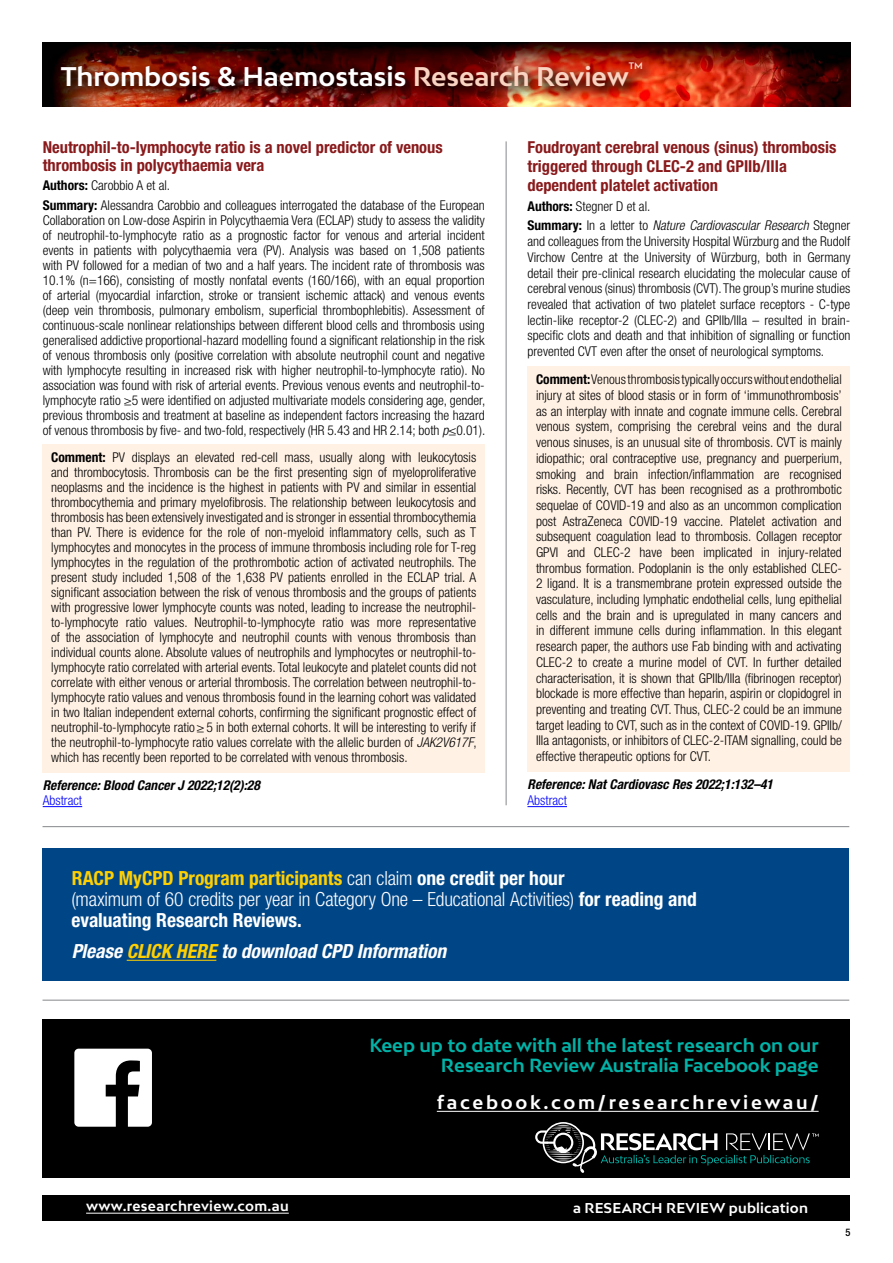
<style>
.page{position:relative;width:893px;height:1263px;background:#fff}
.page>*{position:absolute;margin:0;border:0;box-sizing:border-box;transform-origin:0 0}
.t1{font:700 25.5px "Bw Mitga";color:#fff}
.t2{font:700 21px "Bw Mitga";color:#fff}
.t3{font:300 condensed 19.5px/21px "Helvetica Neue LT Pro";letter-spacing:-.005em;color:#fff}
.t4{font:italic 700 condensed 19.5px "Helvetica Neue LT Pro";color:#fff}
.t5{font:700 18px/19.5px "Bw Mitga";letter-spacing:-.005em;color:#00b3a8;text-align:right}
.t6{font:700 18px "Bw Mitga";letter-spacing:.15em;color:#fff}
.t7{font:700 condensed 16.5px/18.8px "Helvetica Neue LT Pro";color:#891a1c}
.t8{font:300 condensed 13.5px/15px "Helvetica Neue LT Pro";color:#000;text-align:justify}
.t9{font:italic 700 condensed 13.5px "Helvetica Neue LT Pro";color:#000}
.t10{font:700 13.5px "Bw Mitga";letter-spacing:.015em;color:#fff}
.t11{font:300 condensed 13.5px "Helvetica Neue LT Pro";color:#00f}
.t12{font:500 condensed 10.5px "Helvetica Neue LT Pro";color:#000}
.t13{font:700 9px "Bw Mitga";color:#fad4c2;scale:.95 1}
.s1{color:#fad4c2}
.s2{color:#ccdae7}
.s3{font-weight:700}
.s4{font-style:italic}
.s5{font-weight:700;color:#ffd000}
.s6{color:#ffd000}
</style>
<div class="page">
<div style="left:43px;top:1195px;width:807px;height:25px;background:#000"></div>
<hr style="left:86px;top:1213px;width:203px;height:1px;background:#fff">
<div style="left:43px;top:444px;width:442px;height:329px;background:#fff1e4"></div>
<hr style="left:43px;top:806px;width:39px;height:1px;background:#00f">
<div style="left:527px;top:366px;width:323px;height:405px;background:#fff1e4"></div>
<hr style="left:527px;top:806px;width:40px;height:1px;background:#00f">
<img style="left:43px;top:43px;width:807px;height:63px">
<div style="left:46px;top:47px;width:611px;height:54px;background:#000;opacity:.75"></div>
<hr style="left:506px;top:141px;width:1px;height:664px;background:#939598">
<hr style="left:43px;top:826px;width:806px;height:1px;background:#939598">
<div style="left:43px;top:848px;width:806px;height:133px;background:#004687"></div>
<hr style="left:127px;top:960px;width:89px;height:1px;background:#ffd000">
<hr style="left:43px;top:999px;width:806px;height:2px;background:#939598">
<div style="left:43px;top:1020px;width:807px;height:158px;background:#000"></div>
<hr style="left:437px;top:1111px;width:382px;height:1px;background:#fff">
<svg style="left:74px;top:1049px;width:78px;height:78px"></svg>
<svg style="left:535px;top:1122px;width:284px;height:51px"></svg>
<h1 class="t1" style="left:61px;top:59px;width:569px">Thrombosis &amp; Haemostasis <span class="s1">Research Review</span></h1>
<p class="t13" style="left:629px;top:60px;width:16px">TM</p>
<h2 class="t2" style="left:64px;top:61px;width:386px">Title of Publication <span class="s2">Research Review</span></h2>
<p class="t7" style="left:43px;top:138px;width:402px;line-height:18px">Neutrophil-to-lymphocyte ratio is a novel predictor of venous thrombosis in polycythaemia vera</p>
<p class="t8" style="left:43px;top:176px;width:444px;line-height:19.2px"><span class="s3">Authors:</span> Carobbio A et al.<br><span class="s3">Summary:</span> Alessandra Carobbio and colleagues interrogated the database of the European</p>
<p class="t8" style="left:43px;top:212px;width:444px">Collaboration on Low-dose Aspirin in Polycythaemia Vera (ECLAP) study to assess the validity of neutrophil-to-lymphocyte ratio as a prognostic factor for venous and arterial incident events in patients with polycythaemia vera (PV). Analysis was based on 1,508 patients with PV followed for a median of two and a half years. The incident rate of thrombosis was 10.1% (n=166), consisting of mostly nonfatal events (160/166), with an equal proportion of arterial (myocardial infarction, stroke or transient ischemic attack) and venous events (deep vein thrombosis, pulmonary embolism, superficial thrombophlebitis). Assessment of continuous-scale nonlinear relationships between different blood cells and thrombosis using generalised addictive proportional-hazard modelling found a significant relationship in the risk of venous thrombosis only (positive correlation with absolute neutrophil count and negative with lymphocyte resulting in increased risk with higher neutrophil-to-lymphocyte ratio). No association was found with risk of arterial events. Previous venous events and neutrophil-to&shy;lymphocyte ratio ≥5 were identified on adjusted multivariate models considering age, gender, previous thrombosis and treatment at baseline as independent factors increasing the hazard of venous thrombosis by five- and two-fold, respectively (HR 5.43 and HR 2.14; both <span class="s4">p</span>≤0.01).</p>
<p class="t8" style="left:51px;top:450px;width:427px"><span class="s3">Comment:</span> PV displays an elevated red-cell mass, usually along with leukocytosis and thrombocytosis. Thrombosis can be the first presenting sign of myeloproliferative neoplasms and the incidence is the highest in patients with PV and similar in essential thrombocythemia and primary myelofibrosis. The relationship between leukocytosis and thrombosis has been extensively investigated and is stronger in essential thrombocythemia than PV. There is evidence for the role of non-myeloid inflammatory cells, such as T lymphocytes and monocytes in the process of immune thrombosis including role for T-reg lymphocytes in the regulation of the prothrombotic action of activated neutrophils. The present study included 1,508 of the 1,638 PV patients enrolled in the ECLAP trial. A significant association between the risk of venous thrombosis and the groups of patients with progressive lower lymphocyte counts was noted, leading to increase the neutrophil&shy;to-lymphocyte ratio values. Neutrophil-to-lymphocyte ratio was more representative of the association of lymphocyte and neutrophil counts with venous thrombosis than individual counts alone. Absolute values of neutrophils and lymphocytes or neutrophil-to&shy;lymphocyte ratio correlated with arterial events. Total leukocyte and platelet counts did not correlate with either venous or arterial thrombosis. The correlation between neutrophil-to&shy;lymphocyte ratio values and venous thrombosis found in the learning cohort was validated in two Italian independent external cohorts, confirming the significant prognostic effect of neutrophil-to-lymphocyte ratio≥5 in both external cohorts. It will be interesting to verify if the neutrophil-to-lymphocyte ratio values correlate with the allelic burden of <span class="s4">JAK2V617F</span>, which has recently been reported to be correlated with venous thrombosis.</p>
<p class="t9" style="left:43px;top:777px;width:219px">Reference: Blood Cancer J 2022;12(2):28</p>
<p class="t11" style="left:43px;top:793px;width:41px">Abstract</p>
<p class="t7" style="left:527px;top:138px;width:310px">Foudroyant cerebral venous (sinus) thrombosis triggered through CLEC-2 and GPIIb/IIIa dependent platelet activation</p>
<p class="t8" style="left:527px;top:196px;width:324px;line-height:20px"><span class="s3">Authors:</span> Stegner D et al.<br><span class="s3">Summary:</span> In a letter to <span class="s4">Nature Cardiovascular Research</span> Stegner</p>
<p class="t8" style="left:527px;top:233px;width:324px;line-height:15.8px">and colleagues from the University Hospital Würzburg and the Rudolf Virchow Centre at the University of Würzburg, both in Germany detail their pre-clinical research elucidating the molecular cause of cerebral venous (sinus) thrombosis (CVT). The group’s murine studies revealed that activation of two platelet surface receptors - C-type lectin-like receptor-2 (CLEC-2) and GPIIb/IIIa – resulted in brain&shy;specific clots and death and that inhibition of signalling or function prevented CVT even after the onset of neurological symptoms.</p>
<p class="t8" style="left:536px;top:372px;width:308px;line-height:15.8px"><span class="s3">Comment:</span> Venous thrombosis typically occurs without endothelial injury at sites of blood stasis or in form of ‘immunothrombosis’ as an interplay with innate and cognate immune cells. Cerebral venous system, comprising the cerebral veins and the dural venous sinuses, is an unusual site of thrombosis. CVT is mainly idiopathic; oral contraceptive use, pregnancy and puerperium, smoking and brain infection/inflammation are recognised risks. Recently, CVT has been recognised as a prothrombotic sequelae of COVID-19 and also as an uncommon complication post AstraZeneca COVID-19 vaccine. Platelet activation and subsequent coagulation lead to thrombosis. Collagen receptor GPVI and CLEC-2 have been implicated in injury-related thrombus formation. Podoplanin is the only established CLEC-2 ligand. It is a transmembrane protein expressed outside the vasculature, including lymphatic endothelial cells, lung epithelial cells and the brain and is upregulated in many cancers and in different immune cells during inflammation. In this elegant research paper, the authors use Fab binding with and activating CLEC-2 to create a murine model of CVT. In further detailed characterisation, it is shown that GPIIb/IIIa (fibrinogen receptor) blockade is more effective than heparin, aspirin or clopidogrel in preventing and treating CVT. Thus, CLEC-2 could be an immune target leading to CVT, such as in the context of COVID-19. GPIIb/ IIIa antagonists, or inhibitors of CLEC-2-ITAM signalling, could be effective therapeutic options for CVT.</p>
<p class="t9" style="left:527px;top:776px;width:247px">Reference: Nat Cardiovasc Res 2022;1:132–41</p>
<p class="t11" style="left:527px;top:792px;width:41px">Abstract</p>
<h3 class="t3" style="left:72px;top:867px;width:627px"><span class="s5">RACP MyCPD Program participants</span> can claim <span class="s3">one credit per hour<br></span>(maximum of 60 credits per year in Category One – Educational Activities) <span class="s3">for reading and evaluating Research Reviews.</span></h3>
<h3 class="t4" style="left:72px;top:939px;width:376px">Please <span class="s6">CLICK HERE</span> to download CPD Information</h3>
<h3 class="t5" style="left:370px;top:1035px;width:451px">Keep up to date with all the latest research on our<br>Research Review Australia Facebook page</h3>
<h3 class="t6" style="left:437px;top:1090px;width:383px">facebook.com/researchreviewau/</h3>
<p class="t10" style="left:86px;top:1197px;width:204px">www.researchreview.com.au</p>
<p class="t10" style="left:573px;top:1199px;width:236px">a RESEARCH REVIEW publication</p>
<p class="t12" style="left:845px;top:1226px;width:7px">5</p>
</div>
